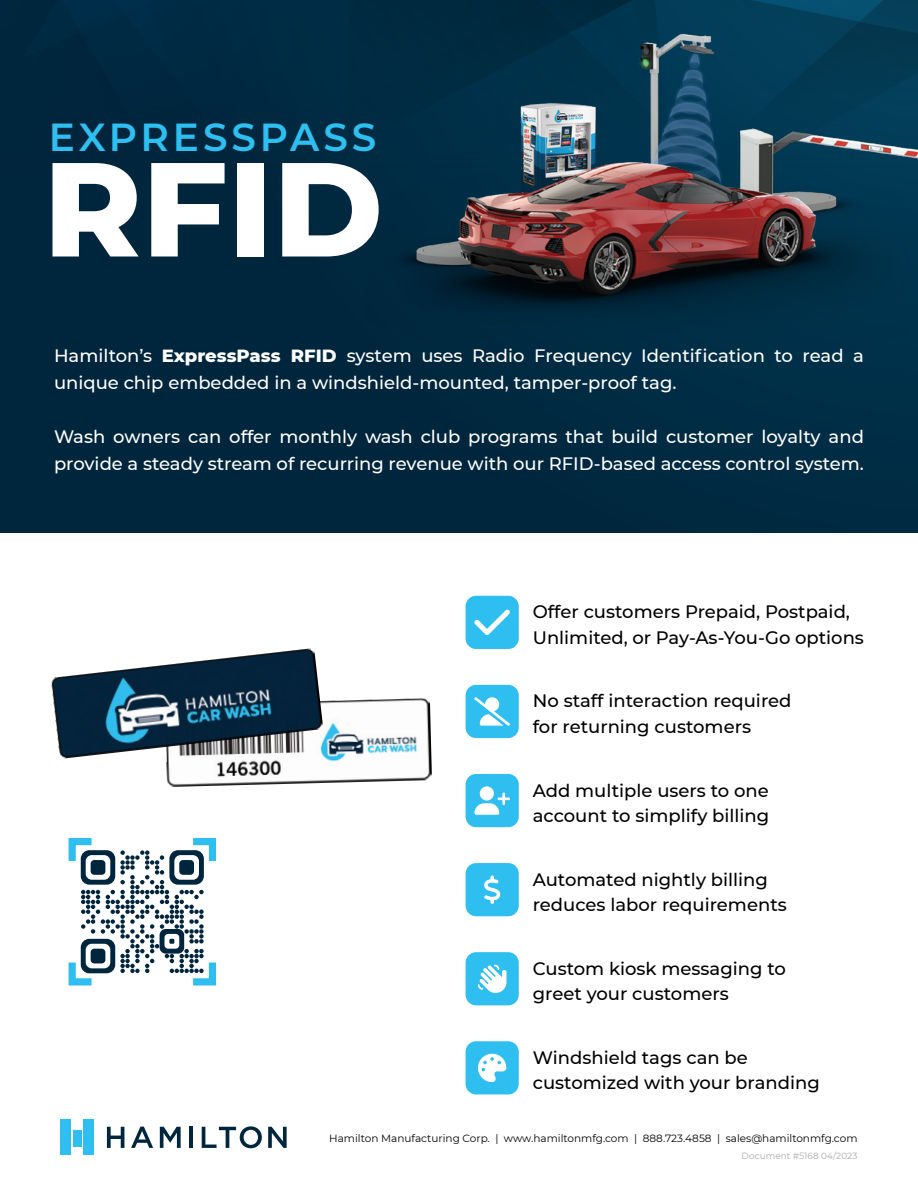
<style>
.page{position:relative;width:918px;height:1188px;background:#fff}
.page>*{position:absolute;margin:0;border:0;box-sizing:border-box;transform-origin:0 0}
.t1{font:800 133.5px "Montserrat";color:#fff}
.t2{font:600 39px "Montserrat";letter-spacing:.1em;color:#2ebeef}
.t3{font:500 18px/25.5px "Montserrat";color:#000}
.t4{font:500 18px/27px "Montserrat";color:#fff}
.t5{font:10.5px "Montserrat";color:#000}
.t6{font:9px "Montserrat";color:#a8a8aa}
.s1{font-weight:800}
</style>
<div class="page">
<div style="left:73px;top:1130px;width:8px;height:17px;background:#2ebeef"></div>
<div style="left:61px;top:1120px;width:10px;height:35px;background:#2ebeef"></div>
<div style="left:84px;top:1120px;width:10px;height:35px;background:#2ebeef"></div>
<svg style="left:107px;top:1127px;width:17px;height:21px"></svg>
<svg style="left:131px;top:1127px;width:22px;height:21px"></svg>
<svg style="left:160px;top:1127px;width:21px;height:21px"></svg>
<hr style="left:189px;top:1127px;width:4px;height:21px;background:#00263e">
<svg style="left:202px;top:1126px;width:60px;height:22px"></svg>
<svg style="left:268px;top:1127px;width:19px;height:21px"></svg>
<img style="left:0;top:0;width:918px;height:526px">
<div style="left:466px;top:596px;width:53px;height:53px;background:#2ebeef;border-radius:11px"></div>
<svg style="left:474px;top:609px;width:36px;height:26px"></svg>
<div style="left:466px;top:685px;width:53px;height:53px;background:#2ebeef;border-radius:11px"></div>
<svg style="left:474px;top:697px;width:36px;height:29px"></svg>
<div style="left:466px;top:774px;width:53px;height:53px;background:#2ebeef;border-radius:11px"></div>
<svg style="left:474px;top:786px;width:36px;height:29px"></svg>
<div style="left:466px;top:863px;width:53px;height:53px;background:#2ebeef;border-radius:11px"></div>
<svg style="left:484px;top:875px;width:16px;height:29px"></svg>
<div style="left:466px;top:952px;width:53px;height:53px;background:#2ebeef;border-radius:11px"></div>
<svg style="left:478px;top:965px;width:29px;height:28px"></svg>
<div style="left:466px;top:1041px;width:53px;height:53px;background:#2ebeef;border-radius:11px"></div>
<svg style="left:478px;top:1054px;width:28px;height:28px"></svg>
<svg style="left:68px;top:838px;width:149px;height:148px"></svg>
<img style="left:365px;top:23px;width:553px;height:332px">
<img style="left:166px;top:698px;width:266px;height:89px">
<img style="left:51px;top:648px;width:272px;height:111px">
<h2 class="t2" style="left:49px;top:109px;width:329px">EXPRESSPASS</h2>
<h1 class="t1" style="left:43px;top:111px;width:342px">RFID</h1>
<p class="t4" style="left:54px;top:342px;width:812px">Hamilton’s <span class="s1">ExpressPass RFID</span> system uses Radio Frequency Identification to read a unique chip embedded in a windshield-mounted, tamper-proof tag.</p>
<p class="t4" style="left:54px;top:423px;width:812px">Wash owners can offer monthly wash club programs that build customer loyalty and provide a steady stream of recurring revenue with our RFID-based access control system.</p>
<p class="t3" style="left:533px;top:598px;width:333px">Offer customers Prepaid, Postpaid,<br>Unlimited, or Pay-As-You-Go options</p>
<p class="t3" style="left:533px;top:688px;width:260px">No staff interaction required for returning customers</p>
<p class="t3" style="left:533px;top:777px;width:238px">Add multiple users to one account to simplify billing</p>
<p class="t3" style="left:533px;top:866px;width:256px">Automated nightly billing reduces labor requirements</p>
<p class="t3" style="left:533px;top:955px;width:255px">Custom kiosk messaging to greet your customers</p>
<p class="t3" style="left:533px;top:1044px;width:289px">Windshield tags can be customized with your branding</p>
<p class="t5" style="left:329px;top:1131px;width:530px">Hamilton Manufacturing Corp. | www.hamiltonmfg.com | 888.723.4858 | sales@hamiltonmfg.com</p>
<p class="t6" style="left:742px;top:1150px;width:117px">Document #5168 04/2023</p>
</div>
